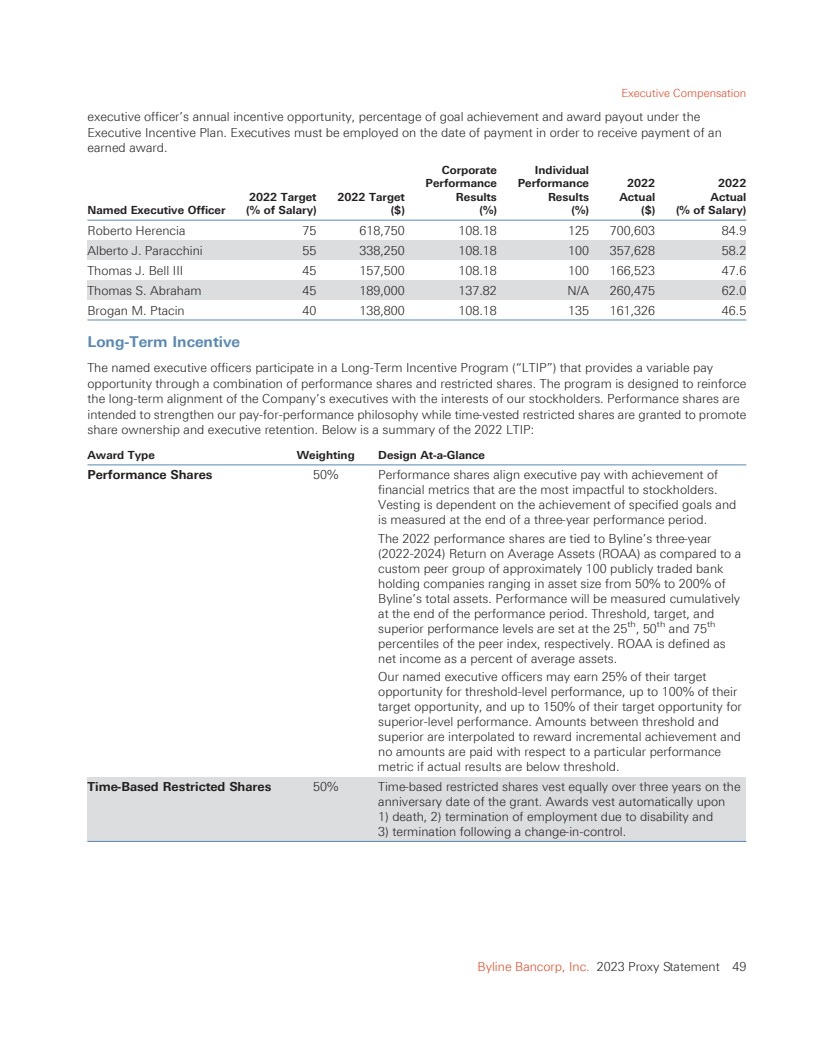
<style>
.page{position:relative;width:833px;height:1058px;background:#fff}
.page>*{position:absolute;margin:0;border:0;box-sizing:border-box;transform-origin:0 0}
.t1{font:700 15px "Linotype Univers 630";color:#5989b4}
.t2{font:300 12.5px/15px "Linotype Univers 330";color:#231f20}
.t3{font:700 12.5px "Linotype Univers 630";color:#231f20}
.t4{font:700 11.25px/13.4px "Linotype Univers 630";color:#231f20;text-align:right}
.t5{font:300 11.25px "Linotype Univers 330";color:#e04825}
.s1{color:#e04825}
</style>
<div class="page">
<div style="left:87px;top:240px;width:659px;height:20px;background:#dcdddf"></div>
<div style="left:87px;top:280px;width:659px;height:20px;background:#dcdddf"></div>
<div style="left:87px;top:776px;width:659px;height:65px;background:#dcdddf"></div>
<hr style="left:87px;top:220px;width:659px;height:1px;background:#5989b4">
<hr style="left:87px;top:320px;width:659px;height:1px;background:#5989b4">
<hr style="left:87px;top:464px;width:659px;height:1px;background:#5989b4">
<hr style="left:87px;top:841px;width:659px;height:1px;background:#5989b4">
<p class="t5" style="left:621px;top:87px;width:126px">Executive Compensation</p>
<p class="t2" style="left:87px;top:109px;width:636px;line-height:15.6px">executive officer’s annual incentive opportunity, percentage of goal achievement and award payout under the<br>Executive Incentive Plan. Executives must be employed on the date of payment in order to receive payment of an earned award.</p>
<p class="t4" style="left:87px;top:203px;width:140px">Named Executive Officer</p>
<p class="t4" style="left:246px;top:190px;width:72px;text-align:left">2022 Target (% of Salary)</p>
<p class="t4" style="left:337px;top:190px;width:69px">2022 Target ($)</p>
<p class="t4" style="left:425px;top:163px;width:73px">Corporate<br>Performance<br>Results<br>(%)</p>
<p class="t4" style="left:517px;top:163px;width:73px">Individual<br>Performance<br>Results<br>(%)</p>
<p class="t4" style="left:619px;top:176px;width:37px">2022<br>Actual ($)</p>
<p class="t4" style="left:676px;top:176px;width:72px">2022<br>Actual<br>(% of Salary)</p>
<p class="t2" style="left:87px;top:223px;width:99px">Roberto Herencia</p>
<p class="t2" style="left:302px;top:223px;width:15px">75</p>
<p class="t2" style="left:359px;top:223px;width:47px">618,750</p>
<p class="t2" style="left:458px;top:223px;width:40px">108.18</p>
<p class="t2" style="left:568px;top:223px;width:22px">125</p>
<p class="t2" style="left:609px;top:223px;width:47px">700,603</p>
<p class="t2" style="left:721px;top:223px;width:26px">84.9</p>
<p class="t2" style="left:87px;top:243px;width:117px">Alberto J. Paracchini</p>
<p class="t2" style="left:302px;top:243px;width:15px">55</p>
<p class="t2" style="left:359px;top:243px;width:47px">338,250</p>
<p class="t2" style="left:458px;top:243px;width:40px">108.18</p>
<p class="t2" style="left:568px;top:243px;width:22px">100</p>
<p class="t2" style="left:609px;top:243px;width:47px">357,628</p>
<p class="t2" style="left:721px;top:243px;width:26px">58.2</p>
<p class="t2" style="left:87px;top:263px;width:97px">Thomas J. Bell III</p>
<p class="t2" style="left:302px;top:263px;width:15px">45</p>
<p class="t2" style="left:359px;top:263px;width:47px">157,500</p>
<p class="t2" style="left:458px;top:263px;width:40px">108.18</p>
<p class="t2" style="left:568px;top:263px;width:22px">100</p>
<p class="t2" style="left:609px;top:263px;width:47px">166,523</p>
<p class="t2" style="left:721px;top:263px;width:26px">47.6</p>
<p class="t2" style="left:87px;top:283px;width:116px">Thomas S. Abraham</p>
<p class="t2" style="left:302px;top:283px;width:15px">45</p>
<p class="t2" style="left:359px;top:283px;width:47px">189,000</p>
<p class="t2" style="left:458px;top:283px;width:40px">137.82</p>
<p class="t2" style="left:567px;top:283px;width:23px">N/A</p>
<p class="t2" style="left:609px;top:283px;width:47px">260,475</p>
<p class="t2" style="left:721px;top:283px;width:26px">62.0</p>
<p class="t2" style="left:87px;top:302px;width:99px">Brogan M. Ptacin</p>
<p class="t2" style="left:302px;top:302px;width:15px">40</p>
<p class="t2" style="left:359px;top:302px;width:47px">138,800</p>
<p class="t2" style="left:458px;top:302px;width:40px">108.18</p>
<p class="t2" style="left:568px;top:302px;width:22px">135</p>
<p class="t2" style="left:609px;top:302px;width:47px">161,326</p>
<p class="t2" style="left:721px;top:302px;width:26px">46.5</p>
<p class="t1" style="left:87px;top:332px;width:154px">Long-Term Incentive</p>
<p class="t2" style="left:87px;top:359px;width:660px;line-height:15.6px">The named executive officers participate in a Long-Term Incentive Program (“LTIP”) that provides a variable pay opportunity through a combination of performance shares and restricted shares. The program is designed to reinforce the long-term alignment of the Company’s executives with the interests of our stockholders. Performance shares are intended to strengthen our pay-for-performance philosophy while time-vested restricted shares are granted to promote share ownership and executive retention. Below is a summary of the 2022 LTIP:</p>
<p class="t4" style="left:87px;top:448px;width:69px">Award Type</p>
<p class="t4" style="left:297px;top:448px;width:59px">Weighting</p>
<p class="t4" style="left:378px;top:448px;width:108px">Design At-a-Glance</p>
<p class="t3" style="left:87px;top:467px;width:127px">Performance Shares</p>
<p class="t2" style="left:313px;top:467px;width:27px">50%</p>
<p class="t2" style="left:378px;top:467px;width:360px">Performance shares align executive pay with achievement of financial metrics that are the most impactful to stockholders.<br>Vesting is dependent on the achievement of specified goals and is measured at the end of a three-year performance period.</p>
<p class="t2" style="left:378px;top:531px;width:364px">The 2022 performance shares are tied to Byline’s three-year (2022-2024) Return on Average Assets (ROAA) as compared to a custom peer group of approximately 100 publicly traded bank holding companies ranging in asset size from 50% to 200% of Byline’s total assets. Performance will be measured cumulatively at the end of the performance period. Threshold, target, and superior performance levels are set at the 25<sup>th</sup>, 50<sup>th</sup> and 75<sup>th </sup>percentiles of the peer index, respectively. ROAA is defined as net income as a percent of average assets.</p>
<p class="t2" style="left:378px;top:669px;width:365px">Our named executive officers may earn 25% of their target opportunity for threshold-level performance, up to 100% of their target opportunity, and up to 150% of their target opportunity for superior-level performance. Amounts between threshold and superior are interpolated to reward incremental achievement and no amounts are paid with respect to a particular performance metric if actual results are below threshold.</p>
<p class="t3" style="left:87px;top:779px;width:185px">Time-Based Restricted Shares</p>
<p class="t2" style="left:313px;top:779px;width:27px">50%</p>
<p class="t2" style="left:378px;top:779px;width:364px">Time-based restricted shares vest equally over three years on the anniversary date of the grant. Awards vest automatically upon</p>
<p class="t2" style="left:378px;top:809px;width:336px">1) death, 2) termination of employment due to disability and</p>
<p class="t2" style="left:378px;top:824px;width:249px">3) termination following a change-in-control.</p>
<p class="t2" style="left:477px;top:958px;width:270px"><span class="s1">Byline Bancorp, Inc.</span> 2023 Proxy Statement 49</p>
</div>
